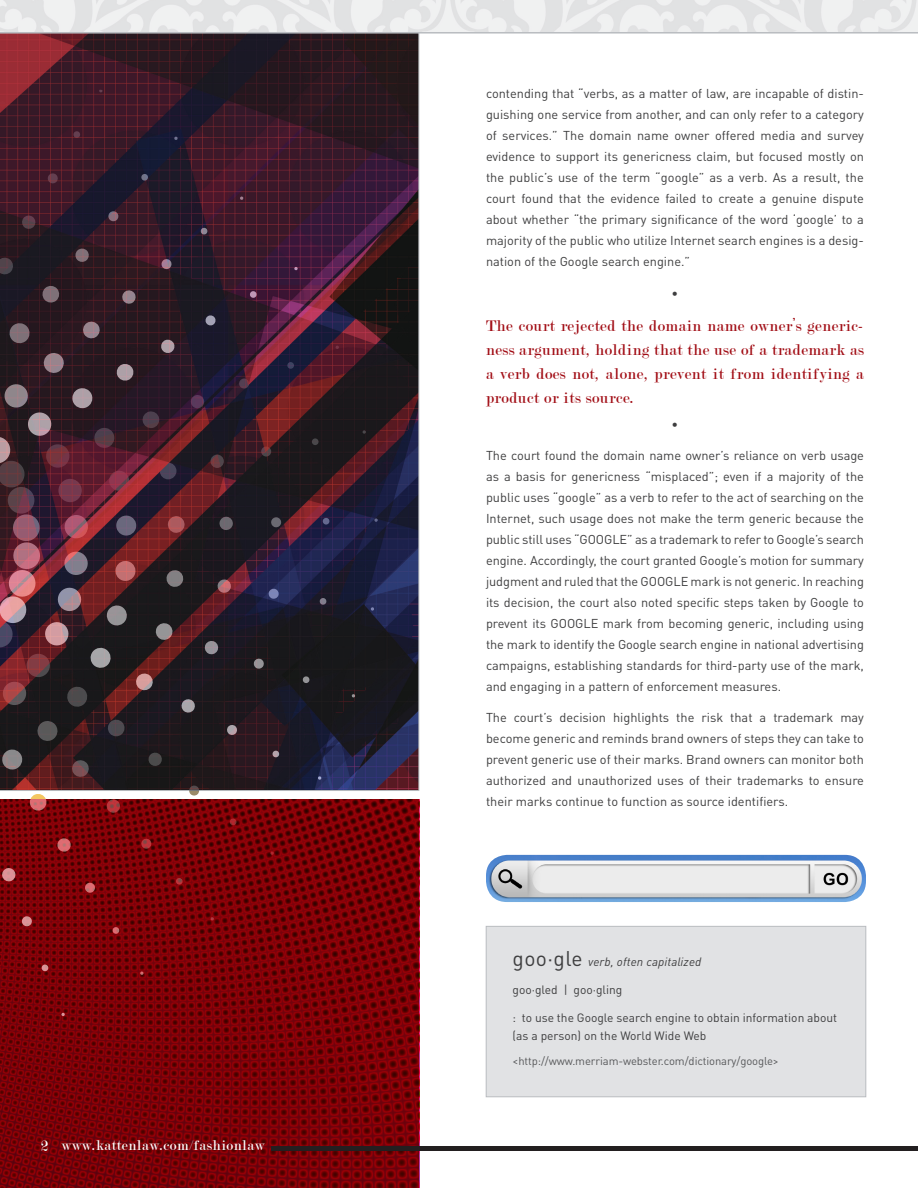
<style>
.page{position:relative;width:918px;height:1188px;background:#fff}
.page>*{position:absolute;margin:0;border:0;box-sizing:border-box;transform-origin:0 0}
.Callout{font:16.5px/24px "Modern";letter-spacing:.03em;color:#a10c14;text-align:justify}
.t1{font:16.5px "Modern";color:#fff}
.Callout-2{font:15px "Modern";letter-spacing:.03em;color:#fff}
.t2{font:12.75px/21px "DINOT";color:#3e3e3f;text-align:justify}
.t3{font:12px/18px "DINOT";color:#3e3e3f}
.t4{font:italic 12px "DINOT";letter-spacing:.01em;color:#3e3e3f}
.t5{font:11.25px "DINOT";letter-spacing:-.01em;color:#57585a}
.s1{font-style:normal;font-size:21px}
</style>
<div class="page">
<svg style="left:0;top:34px;width:419px;height:757px;background:#301b29"></svg>
<img style="left:0;top:800px;width:419px;height:388px">
<img style="left:0;top:0;width:918px;height:32px">
<div style="left:486px;top:926px;width:380px;height:171px;background:#e1e2e4;border:1px solid #b9bcc0"></div>
<hr style="left:0;top:32px;width:918px;height:2px;background:#b9bcc0">
<hr style="left:271px;top:1146px;width:647px;height:4px;background:#231f20">
<img style="left:486px;top:855px;width:380px;height:47px">
<svg style="left:0;top:100px;width:6px;height:8px"></svg>
<svg style="left:17px;top:55px;width:4px;height:4px"></svg>
<svg style="left:0;top:257px;width:14px;height:18px"></svg>
<svg style="left:21px;top:215px;width:15px;height:15px"></svg>
<svg style="left:47px;top:173px;width:11px;height:11px"></svg>
<svg style="left:73px;top:131px;width:8px;height:7px"></svg>
<svg style="left:99px;top:89px;width:4px;height:4px"></svg>
<svg style="left:8px;top:322px;width:23px;height:22px"></svg>
<svg style="left:42px;top:285px;width:18px;height:19px"></svg>
<svg style="left:75px;top:248px;width:15px;height:15px"></svg>
<svg style="left:108px;top:211px;width:11px;height:11px"></svg>
<svg style="left:141px;top:174px;width:7px;height:7px"></svg>
<svg style="left:174px;top:136px;width:4px;height:4px"></svg>
<svg style="left:82px;top:320px;width:19px;height:20px"></svg>
<svg style="left:121px;top:289px;width:16px;height:16px"></svg>
<svg style="left:161px;top:258px;width:11px;height:12px"></svg>
<svg style="left:200px;top:227px;width:8px;height:8px"></svg>
<svg style="left:240px;top:196px;width:4px;height:4px"></svg>
<svg style="left:160px;top:339px;width:15px;height:15px"></svg>
<svg style="left:205px;top:315px;width:11px;height:11px"></svg>
<svg style="left:249px;top:291px;width:8px;height:7px"></svg>
<svg style="left:294px;top:267px;width:4px;height:3px"></svg>
<svg style="left:0;top:352px;width:135px;height:137px;background:#442832"></svg>
<svg style="left:142px;top:411px;width:18px;height:18px"></svg>
<svg style="left:190px;top:394px;width:15px;height:15px"></svg>
<svg style="left:239px;top:378px;width:11px;height:11px"></svg>
<svg style="left:287px;top:362px;width:7px;height:7px"></svg>
<svg style="left:335px;top:345px;width:4px;height:4px"></svg>
<svg style="left:8px;top:487px;width:27px;height:27px"></svg>
<svg style="left:58px;top:479px;width:24px;height:23px"></svg>
<svg style="left:109px;top:471px;width:20px;height:20px"></svg>
<svg style="left:160px;top:463px;width:17px;height:16px"></svg>
<svg style="left:210px;top:455px;width:14px;height:13px"></svg>
<svg style="left:261px;top:446px;width:10px;height:11px"></svg>
<div style="left:312px;top:438px;width:7px;height:7px;background:#4a474a;border-radius:50%"></div>
<svg style="left:363px;top:430px;width:3px;height:4px"></svg>
<svg style="left:219px;top:516px;width:14px;height:15px"></svg>
<svg style="left:271px;top:517px;width:11px;height:11px"></svg>
<div style="left:323px;top:518px;width:7px;height:7px;background:#65698f;border-radius:50%"></div>
<svg style="left:374px;top:518px;width:4px;height:4px"></svg>
<svg style="left:217px;top:579px;width:15px;height:15px"></svg>
<svg style="left:268px;top:588px;width:11px;height:11px"></svg>
<svg style="left:319px;top:598px;width:8px;height:7px"></svg>
<svg style="left:371px;top:607px;width:3px;height:4px"></svg>
<svg style="left:204px;top:640px;width:15px;height:15px"></svg>
<svg style="left:253px;top:658px;width:12px;height:11px"></svg>
<svg style="left:302px;top:676px;width:8px;height:8px"></svg>
<svg style="left:352px;top:694px;width:3px;height:4px"></svg>
<svg style="left:226px;top:724px;width:12px;height:12px"></svg>
<svg style="left:272px;top:750px;width:8px;height:8px"></svg>
<svg style="left:318px;top:776px;width:4px;height:4px"></svg>
<svg style="left:107px;top:719px;width:19px;height:18px"></svg>
<svg style="left:148px;top:752px;width:15px;height:15px"></svg>
<svg style="left:189px;top:785px;width:11px;height:11px"></svg>
<svg style="left:229px;top:818px;width:8px;height:8px"></svg>
<svg style="left:270px;top:851px;width:4px;height:4px"></svg>
<svg style="left:0;top:513px;width:196px;height:200px;background:#512d34"></svg>
<svg style="left:36px;top:720px;width:23px;height:22px"></svg>
<svg style="left:71px;top:759px;width:19px;height:19px"></svg>
<svg style="left:106px;top:799px;width:15px;height:15px"></svg>
<svg style="left:141px;top:838px;width:11px;height:11px"></svg>
<svg style="left:175px;top:877px;width:8px;height:8px"></svg>
<svg style="left:210px;top:917px;width:4px;height:4px"></svg>
<svg style="left:1px;top:748px;width:23px;height:23px"></svg>
<svg style="left:29px;top:794px;width:19px;height:18px"></svg>
<svg style="left:57px;top:837px;width:15px;height:16px"></svg>
<svg style="left:84px;top:882px;width:12px;height:11px"></svg>
<svg style="left:112px;top:927px;width:8px;height:7px"></svg>
<svg style="left:140px;top:971px;width:4px;height:4px"></svg>
<svg style="left:2px;top:867px;width:14px;height:15px"></svg>
<svg style="left:21px;top:916px;width:11px;height:11px"></svg>
<svg style="left:41px;top:964px;width:8px;height:8px"></svg>
<svg style="left:61px;top:1013px;width:4px;height:3px"></svg>
<p class="t1" style="left:41px;top:1137px;width:9px">2</p>
<p class="Callout-2" style="left:62px;top:1138px;width:205px">www.kattenlaw.com/fashionlaw</p>
<p class="t2" style="left:486px;top:83px;width:380px">contending that “verbs, as a matter of law, are incapable of distin&shy;guishing one service from another, and can only refer to a category of services.” The domain name owner offered media and survey evidence to support its genericness claim, but focused mostly on the public’s use of the term “google” as a verb. As a result, the court found that the evidence failed to create a genuine dispute about whether “the primary significance of the word ‘google’ to a majority of the public who utilize Internet search engines is a desig&shy;nation of the Google search engine.”</p>
<p class="t2" style="left:672px;top:282px;width:8px">•</p>
<p class="Callout" style="left:486px;top:314px;width:380px">The court rejected the domain name owner’s generic&shy;ness argument, holding that the use of a trademark as a verb does not, alone, prevent it from identifying a product or its source.</p>
<p class="t2" style="left:672px;top:413px;width:8px">•</p>
<p class="t2" style="left:486px;top:444px;width:380px">The court found the domain name owner’s reliance on verb usage as a basis for genericness “misplaced”; even if a majority of the public uses “google” as a verb to refer to the act of searching on the Internet, such usage does not make the term generic because the public still uses “GOOGLE” as a trademark to refer to Google’s search engine. Accordingly, the court granted Google’s motion for summary judgment and ruled that the GOOGLE mark is not generic. In reaching its decision, the court also noted specific steps taken by Google to prevent its GOOGLE mark from becoming generic, including using the mark to identify the Google search engine in national advertising campaigns, establishing standards for third-party use of the mark, and engaging in a pattern of enforcement measures.</p>
<p class="t2" style="left:486px;top:707px;width:380px">The court’s decision highlights the risk that a trademark may become generic and reminds brand owners of steps they can take to prevent generic use of their marks. Brand owners can monitor both authorized and unauthorized uses of their trademarks to ensure their marks continue to function as source identifiers.</p>
<p class="t4" style="left:513px;top:953px;width:190px"><span class="s1">goo·gle</span> verb, often capitalized</p>
<p class="t3" style="left:513px;top:980px;width:111px">goo·gled | goo·gling</p>
<p class="t3" style="left:513px;top:1008px;width:326px">: to use the Google search engine to obtain information about (as a person) on the World Wide Web</p>
<p class="t5" style="left:513px;top:1054px;width:268px">&lt;http://www.merriam-webster.com/dictionary/google&gt;</p>
</div>
